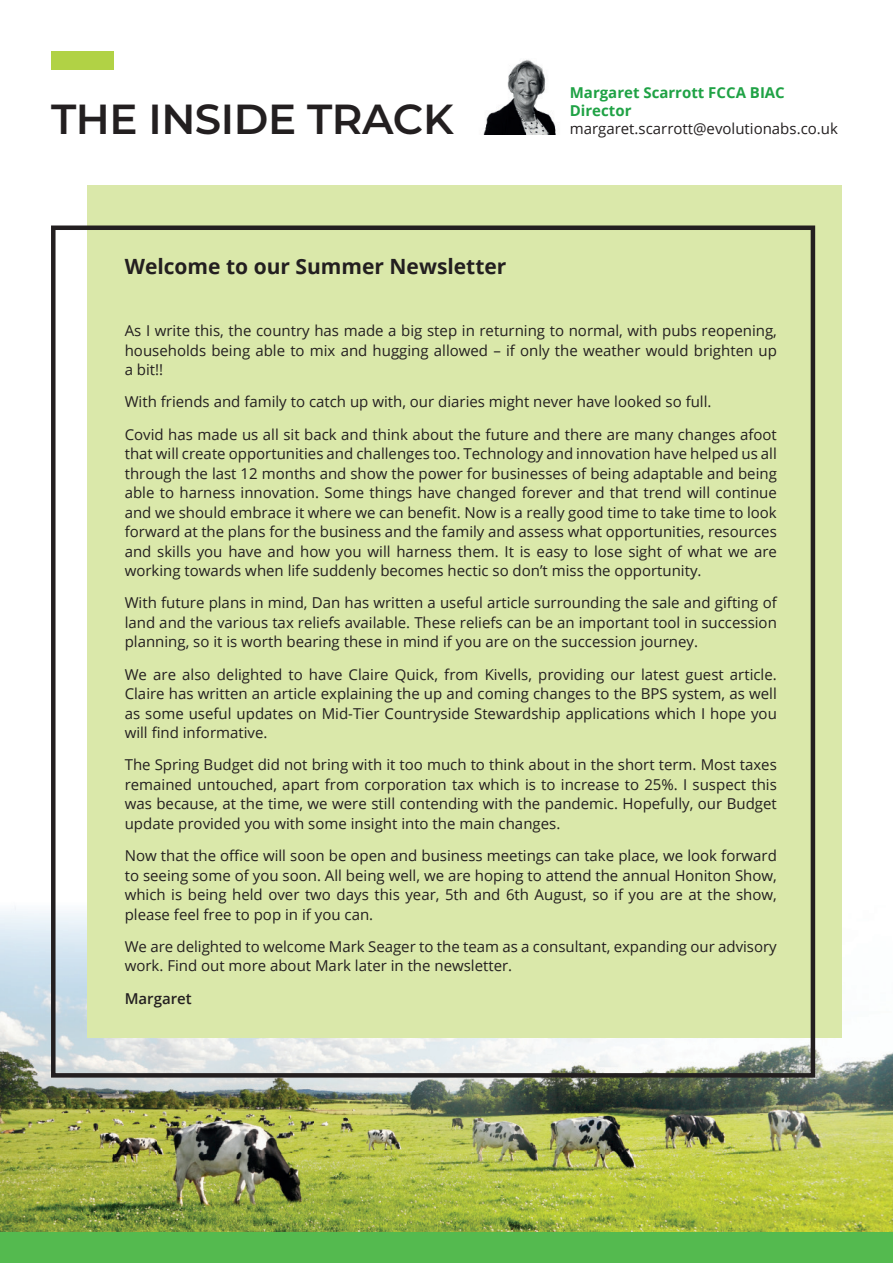
<style>
.page{position:relative;width:893px;height:1263px;background:#fff}
.page>*{position:absolute;margin:0;border:0;box-sizing:border-box;transform-origin:0 0}
.t1{font:600 42px "Montserrat";letter-spacing:-.01em;color:#231f20}
.t2{font:700 21px "Open Sans";color:#231f20}
.t3{font:15px/19.5px "Open Sans";color:#231f20;text-align:justify}
.t4{font:700 15px/18px "Open Sans";color:#1fa245}
.t5{font:600 15px "Open Sans";color:#231f20}
</style>
<div class="page">
<img style="left:0;top:867px;width:893px;height:365px">
<div style="left:88px;top:185px;width:754px;height:852px;background:#dae8aa"></div>
<div style="left:51px;top:225px;width:764px;height:852px;border:4px solid #231f20"></div>
<div style="left:0;top:1232px;width:893px;height:31px;background:#54ba4f"></div>
<img style="left:483px;top:59px;width:73px;height:75px">
<div style="left:51px;top:51px;width:62px;height:18px;background:#b1d245"></div>
<h1 class="t1" style="left:51px;top:90px;width:404px">THE INSIDE TRACK</h1>
<h2 class="t2" style="left:125px;top:252px;width:383px">Welcome to our Summer Newsletter</h2>
<p class="t4" style="left:570px;top:83px;width:217px">Margaret Scarrott FCCA BIAC<br>Director</p>
<p class="t3" style="left:570px;top:119px;width:270px">margaret.scarrott@evolutionabs.co.uk</p>
<p class="t3" style="left:125px;top:320px;width:654px">As I write this, the country has made a big step in returning to normal, with pubs reopening, households being able to mix and hugging allowed – if only the weather would brighten up a bit!!</p>
<p class="t3" style="left:125px;top:385px;width:654px;line-height:32.2px">With friends and family to catch up with, our diaries might never have looked so full.<br>Covid has made us all sit back and think about the future and there are many changes afoot</p>
<p class="t3" style="left:125px;top:443px;width:654px">that will create opportunities and challenges too. Technology and innovation have helped us all through the last 12 months and show the power for businesses of being adaptable and being able to harness innovation. Some things have changed forever and that trend will continue and we should embrace it where we can benefit. Now is a really good time to take time to look forward at the plans for the business and the family and assess what opportunities, resources and skills you have and how you will harness them. It is easy to lose sight of what we are working towards when life suddenly becomes hectic so don’t miss the opportunity.</p>
<p class="t3" style="left:125px;top:593px;width:654px">With future plans in mind, Dan has written a useful article surrounding the sale and gifting of land and the various tax reliefs available. These reliefs can be an important tool in succession planning, so it is worth bearing these in mind if you are on the succession journey.</p>
<p class="t3" style="left:125px;top:664px;width:654px">We are also delighted to have Claire Quick, from Kivells, providing our latest guest article.<br>Claire has written an article explaining the up and coming changes to the BPS system, as well as some useful updates on Mid-Tier Countryside Stewardship applications which I hope you will find informative.</p>
<p class="t3" style="left:125px;top:755px;width:654px">The Spring Budget did not bring with it too much to think about in the short term. Most taxes remained untouched, apart from corporation tax which is to increase to 25%. I suspect this was because, at the time, we were still contending with the pandemic. Hopefully, our Budget update provided you with some insight into the main changes.</p>
<p class="t3" style="left:125px;top:845px;width:654px">Now that the office will soon be open and business meetings can take place, we look forward to seeing some of you soon. All being well, we are hoping to attend the annual Honiton Show, which is being held over two days this year, 5th and 6th August, so if you are at the show, please feel free to pop in if you can.</p>
<p class="t3" style="left:125px;top:936px;width:654px">We are delighted to welcome Mark Seager to the team as a consultant, expanding our advisory work. Find out more about Mark later in the newsletter.</p>
<p class="t5" style="left:125px;top:988px;width:69px">Margaret</p>
</div>
